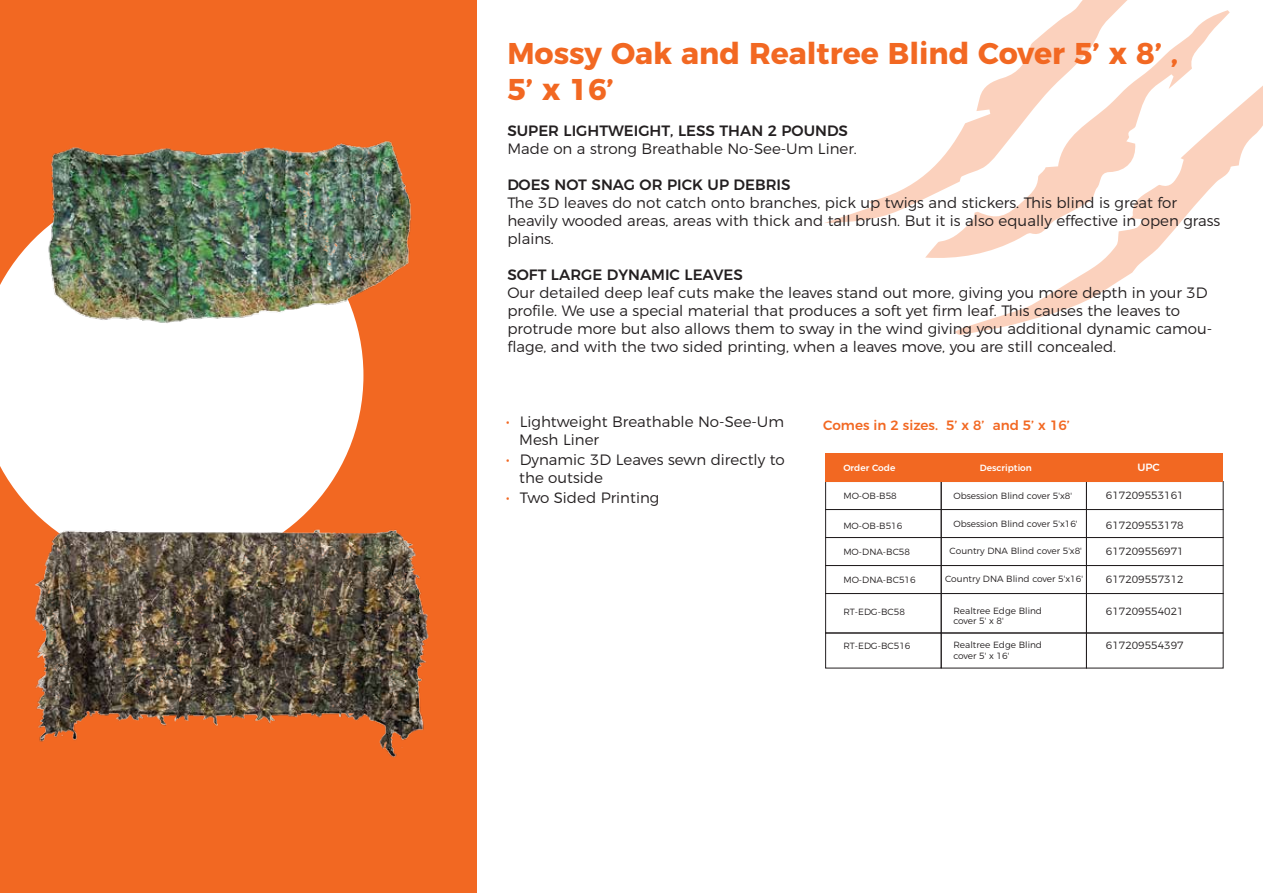
<style>
.page{position:relative;width:1263px;height:893px;background:#fff}
.page>*{position:absolute;margin:0;border:0;box-sizing:border-box;transform-origin:0 0}
.t1{font:700 30px/36px "Montserrat";color:#f26822}
.t2{font:300 15px/18px "Montserrat";color:#231f20}
.t3{font:500 15px "Montserrat";color:#231f20}
.t4{font:500 13.5px "Montserrat";color:#f26822}
.t5{font:300 10.5px "Montserrat";color:#231f20}
.t6{font:500 10.5px "Montserrat";color:#fff}
.t7{font:300 9px/10.8px "Montserrat";color:#231f20}
.t8{font:500 9px "Montserrat";color:#fff}
.s1{font-size:16.5px;color:#f26822}
</style>
<div class="page">
<div style="left:0;top:0;width:477px;height:893px;background:#f26822"></div>
<div style="left:0;top:256px;width:363px;height:239px;background:#fff"></div>
<svg style="left:825px;top:0;width:303px;height:223px"></svg>
<svg style="left:955px;top:86px;width:308px;height:249px"></svg>
<svg style="left:925px;top:10px;width:305px;height:250px"></svg>
<div style="left:825px;top:509px;width:116px;height:29px;border:1px solid #231f20"></div>
<div style="left:941px;top:509px;width:146px;height:29px;border:1px solid #231f20"></div>
<div style="left:1086px;top:509px;width:137px;height:29px;border:1px solid #231f20"></div>
<div style="left:825px;top:537px;width:116px;height:29px;border:1px solid #231f20"></div>
<div style="left:941px;top:537px;width:146px;height:29px;border:1px solid #231f20"></div>
<div style="left:1086px;top:537px;width:137px;height:29px;border:1px solid #231f20"></div>
<div style="left:825px;top:565px;width:116px;height:29px;border:1px solid #231f20"></div>
<div style="left:941px;top:565px;width:146px;height:29px;border:1px solid #231f20"></div>
<div style="left:1086px;top:565px;width:137px;height:29px;border:1px solid #231f20"></div>
<div style="left:826px;top:453px;width:115px;height:28px;background:#f26822"></div>
<div style="left:941px;top:453px;width:145px;height:28px;background:#f26822"></div>
<div style="left:1086px;top:453px;width:137px;height:28px;background:#f26822"></div>
<div style="left:825px;top:593px;width:116px;height:40px;border:1px solid #231f20"></div>
<div style="left:941px;top:593px;width:146px;height:40px;border:1px solid #231f20"></div>
<div style="left:1086px;top:593px;width:137px;height:40px;border:1px solid #231f20"></div>
<div style="left:825px;top:633px;width:116px;height:35px;border:1px solid #231f20"></div>
<div style="left:941px;top:633px;width:146px;height:35px;border:1px solid #231f20"></div>
<div style="left:1086px;top:633px;width:137px;height:35px;border:1px solid #231f20"></div>
<img style="left:19px;top:382px;width:410px;height:376px">
<img style="left:19px;top:140px;width:393px;height:212px">
<h1 class="t1" style="left:507px;top:33px;width:672px">Mossy Oak and Realtree Blind Cover 5’ x 8’ ,<br>5’ x 16’</h1>
<p class="t3" style="left:507px;top:119px;width:342px">SUPER LIGHTWEIGHT, LESS THAN 2 POUNDS</p>
<p class="t2" style="left:507px;top:139px;width:351px">Made on a strong Breathable No-See-Um Liner.</p>
<p class="t3" style="left:507px;top:173px;width:285px">DOES NOT SNAG OR PICK UP DEBRIS</p>
<p class="t2" style="left:507px;top:193px;width:714px">The 3D leaves do not catch onto branches, pick up twigs and stickers. This blind is great for heavily wooded areas, areas with thick and tall brush. But it is also equally effective in open grass plains.</p>
<p class="t3" style="left:507px;top:263px;width:237px">SOFT LARGE DYNAMIC LEAVES</p>
<p class="t2" style="left:507px;top:283px;width:706px">Our detailed deep leaf cuts make the leaves stand out more, giving you more depth in your 3D profile. We use a special material that produces a soft yet firm leaf. This causes the leaves to protrude more but also allows them to sway in the wind giving you additional dynamic camou&shy;flage, and with the two sided printing, when a leaves move, you are still concealed.</p>
<p class="t2" style="left:519px;top:412px;width:266px;text-indent:-13px"><span class="s1">•</span> Lightweight Breathable No-See-Um<br>Mesh Liner</p>
<p class="t2" style="left:519px;top:449px;width:267px;text-indent:-13px"><span class="s1">•</span> Dynamic 3D Leaves sewn directly to the outside</p>
<p class="t2" style="left:506px;top:487px;width:155px"><span class="s1">•</span> Two Sided Printing</p>
<p class="t7" style="left:843px;top:490px;width:55px">MO-OB-B58</p>
<p class="t7" style="left:953px;top:490px;width:120px">Obsession Blind cover 5'x8'</p>
<p class="t7" style="left:953px;top:517px;width:126px">Obsession Blind cover 5'x16'</p>
<p class="t7" style="left:950px;top:545px;width:134px">Country DNA Blind cover 5'x8'</p>
<p class="t7" style="left:945px;top:572px;width:139px">Country DNA Blind cover 5'x16'</p>
<p class="t4" style="left:823px;top:414px;width:248px">Comes in 2 sizes. 5’ x 8’ and 5’ x 16’</p>
<p class="t8" style="left:843px;top:461px;width:53px">Order Code</p>
<p class="t8" style="left:980px;top:461px;width:54px">Description</p>
<p class="t6" style="left:1137px;top:459px;width:24px">UPC</p>
<p class="t5" style="left:1106px;top:487px;width:79px">617209553161</p>
<p class="t5" style="left:1106px;top:517px;width:79px">617209553178</p>
<p class="t5" style="left:1106px;top:543px;width:79px">617209556971</p>
<p class="t5" style="left:1106px;top:571px;width:79px">617209557312</p>
<p class="t7" style="left:843px;top:519px;width:61px">MO-OB-B516</p>
<p class="t7" style="left:843px;top:546px;width:68px">MO-DNA-BC58</p>
<p class="t7" style="left:843px;top:574px;width:74px">MO-DNA-BC516</p>
<p class="t7" style="left:843px;top:605px;width:63px">RT-EDG-BC58</p>
<p class="t7" style="left:843px;top:640px;width:69px">RT-EDG-BC516</p>
<p class="t7" style="left:953px;top:604px;width:90px">Realtree Edge Blind cover 5' x 8'</p>
<p class="t7" style="left:953px;top:639px;width:90px">Realtree Edge Blind cover 5' x 16'</p>
<p class="t5" style="left:1106px;top:603px;width:79px">617209554021</p>
<p class="t5" style="left:1106px;top:637px;width:79px">617209554397</p>
</div>
